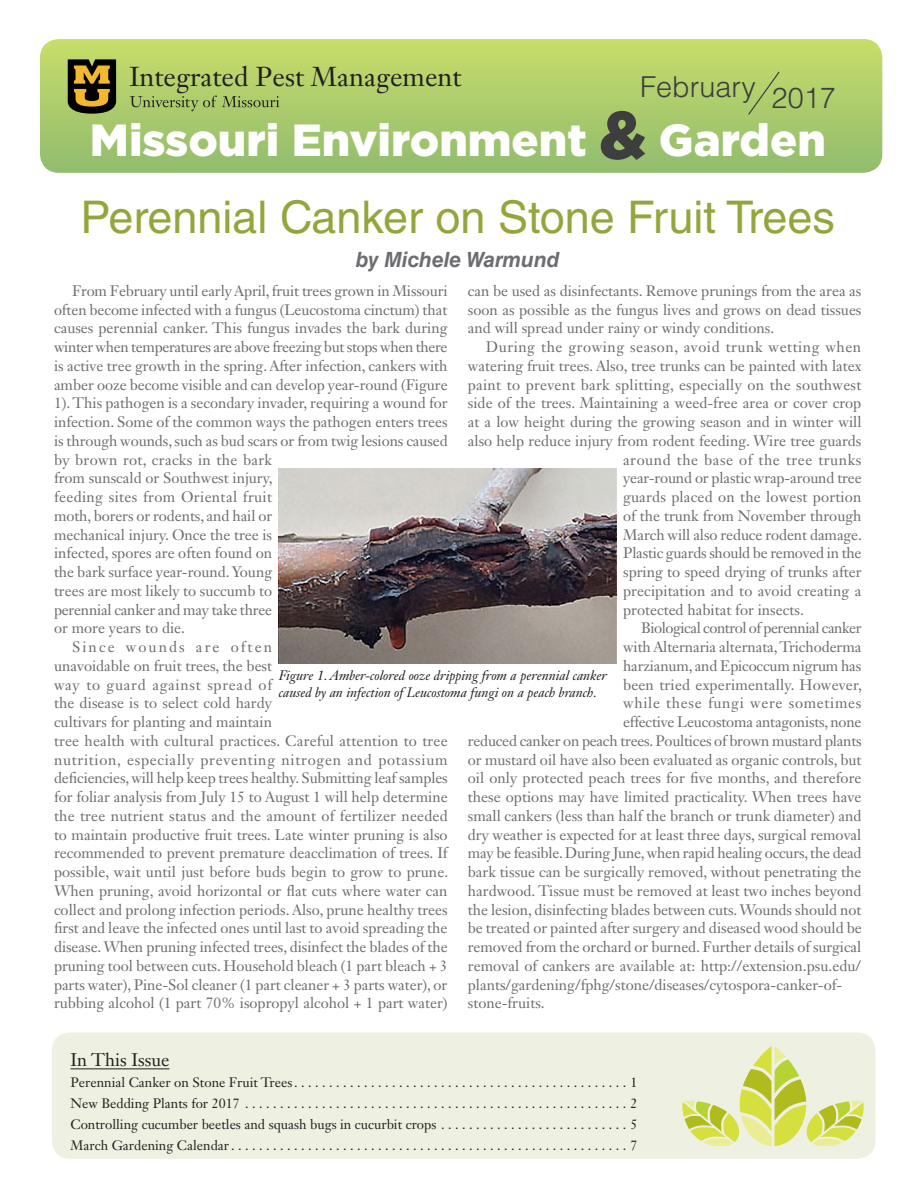
<style>
.page{position:relative;width:918px;height:1188px;background:#fff}
.page>*{position:absolute;margin:0;border:0;box-sizing:border-box;transform-origin:0 0}
.t1{font:45px "Helvetica LT Std";color:#93a63c}
.t2{font:900 45px "Gotham";color:#fff}
.t3{font:300 28.8px "Helvetica LT Std";color:#3e3e3f}
.t4{font:27px "Janson Text LT Std";color:#231f20}
.Byline{font:italic 700 21px "Helvetica LT Std";color:#6c6d70}
.TOC_Heads{font:18px "Janson Text LT Std";color:#231f20}
.text_10_pt{font:15px/18.8px "Janson Text LT Std";color:#6c6d70}
.text_10_pt-2{font:15px "Janson Text LT Std";letter-spacing:.035em;color:#6c6d70}
.text_10_pt-3{font:15px "Janson Text LT Std";letter-spacing:.02em;color:#6c6d70}
.text_10_pt-4{font:15px "Janson Text LT Std";letter-spacing:-.03em;color:#6c6d70}
.text_10_pt-5{font:15px "Janson Text LT Std";letter-spacing:.045em;color:#6c6d70}
.toc_articles_2{font:13.5px "Janson Text LT Std";color:#231f20}
.Photo_Caption{font:italic 13.5px/16.2px "Janson Text LT Std";color:#231f20}
.s1{font-size:67.5px;color:#3e3e3f}
</style>
<div class="page">
<div style="left:41px;top:40px;width:841px;height:132px;background:linear-gradient(to bottom,#c7dd6a,#92bc6f);border-radius:18px"></div>
<div style="left:40px;top:39px;width:842px;height:134px;border:2px solid #fff;border-radius:18px"></div>
<svg style="left:130px;top:96px;width:149px;height:15px;background:#96b05f"></svg>
<svg style="left:68px;top:59px;width:48px;height:55px;background:#5b4a16"></svg>
<svg style="left:747px;top:70px;width:34px;height:46px;background:#acc96a"></svg>
<div style="left:52px;top:1032px;width:823px;height:127px;background:#eef1e1;border-radius:18px"></div>
<hr style="left:70px;top:1068px;width:99px;height:1px;background:#231f20">
<svg style="left:682px;top:1046px;width:182px;height:100px"></svg>
<img style="left:279px;top:469px;width:337px;height:194px">
<h3 class="t4" style="left:130px;top:59px;width:333px">Integrated Pest Management</h3>
<h2 class="t3" style="left:640px;top:69px;width:117px">February</h2>
<h2 class="t3" style="left:772px;top:80px;width:66px">2017</h2>
<h1 class="t2" style="left:90px;top:109px;width:737px">Missouri Environment <span class="s1">&amp;</span> Garden</h1>
<p class="t1" style="left:81px;top:191px;width:756px">Perennial Canker on Stone Fruit Trees</p>
<p class="Byline" style="left:356px;top:247px;width:206px">by Michele Warmund</p>
<p class="text_10_pt" style="left:54px;top:281px;width:395px;text-indent:18px">From February until early April, fruit trees grown in Missouri often become infected with a fungus (Leucostoma cinctum) that causes perennial canker. This fungus invades the bark during winter when temperatures are above freezing but stops when there is active tree growth in the spring. After infection, cankers with amber ooze become visible and can develop year-round (Figure 1). This pathogen is a secondary invader, requiring a wound for infection. Some of the common ways the pathogen enters trees is through wounds, such as bud scars or from twig lesions caused by brown rot, cracks in the bark<br>from sunscald or Southwest injury,<br>feeding sites from Oriental fruit<br>moth, borers or rodents, and hail or<br>mechanical injury. Once the tree is<br>infected, spores are often found on<br>the bark surface year-round. Young<br>trees are most likely to succumb to<br>perennial canker and may take three<br>or more years to die.</p>
<p class="text_10_pt" style="left:54px;top:638px;width:395px;text-indent:18px">Since wounds are often<br>unavoidable on fruit trees, the best<br>way to guard against spread of<br>the disease is to select cold hardy<br>cultivars for planting and maintain<br>tree health with cultural practices. Careful attention to tree nutrition, especially preventing nitrogen and potassium deficiencies, will help keep trees healthy. Submitting leaf samples for foliar analysis from July 15 to August 1 will help determine the tree nutrient status and the amount of fertilizer needed to maintain productive fruit trees. Late winter pruning is also recommended to prevent premature deacclimation of trees. If possible, wait until just before buds begin to grow to prune.<br>When pruning, avoid horizontal or flat cuts where water can collect and prolong infection periods. Also, prune healthy trees first and leave the infected ones until last to avoid spreading the disease. When pruning infected trees, disinfect the blades of the pruning tool between cuts. Household bleach (1 part bleach + 3 parts water), Pine-Sol cleaner (1 part cleaner + 3 parts water), or rubbing alcohol (1 part 70% isopropyl alcohol + 1 part water)</p>
<p class="text_10_pt" style="left:468px;top:281px;width:395px;text-align:justify">can be used as disinfectants. Remove prunings from the area as soon as possible as the fungus lives and grows on dead tissues and will spread under rainy or windy conditions.</p>
<p class="text_10_pt-2" style="left:486px;top:337px;width:377px">During the growing season, avoid trunk wetting when</p>
<p class="text_10_pt" style="left:468px;top:356px;width:395px">watering fruit trees. Also, tree trunks can be painted with latex</p>
<p class="text_10_pt-3" style="left:468px;top:375px;width:395px">paint to prevent bark splitting, especially on the southwest</p>
<p class="text_10_pt" style="left:468px;top:394px;width:395px">side of the trees. Maintaining a weed-free area or cover crop</p>
<p class="text_10_pt" style="left:468px;top:413px;width:395px">at a low height during the growing season and in winter will</p>
<p class="text_10_pt" style="left:468px;top:431px;width:395px">also help reduce injury from rodent feeding. Wire tree guards</p>
<p class="text_10_pt-2" style="left:623px;top:450px;width:240px">around the base of the tree trunks</p>
<p class="text_10_pt" style="left:623px;top:469px;width:240px">year-round or plastic wrap-around tree</p>
<p class="text_10_pt" style="left:623px;top:488px;width:240px">guards placed on the lowest portion</p>
<p class="text_10_pt" style="left:623px;top:506px;width:240px">of the trunk from November through</p>
<p class="text_10_pt" style="left:623px;top:525px;width:238px">March will also reduce rodent damage.</p>
<p class="text_10_pt" style="left:623px;top:544px;width:240px">Plastic guards should be removed in the</p>
<p class="text_10_pt" style="left:623px;top:563px;width:240px">spring to speed drying of trunks after</p>
<p class="text_10_pt" style="left:623px;top:581px;width:240px">precipitation and to avoid creating a</p>
<p class="text_10_pt" style="left:623px;top:600px;width:180px">protected habitat for insects.</p>
<p class="text_10_pt-4" style="left:641px;top:619px;width:222px">Biological control of perennial canker</p>
<p class="text_10_pt" style="left:623px;top:638px;width:240px">with Alternaria alternata, Trichoderma</p>
<p class="text_10_pt" style="left:623px;top:656px;width:240px">harzianum, and Epicoccum nigrum has</p>
<p class="text_10_pt" style="left:623px;top:675px;width:240px">been tried experimentally. However,</p>
<p class="text_10_pt-5" style="left:623px;top:694px;width:240px">while these fungi were sometimes</p>
<p class="text_10_pt" style="left:623px;top:713px;width:240px">effective Leucostoma antagonists, none</p>
<p class="text_10_pt" style="left:468px;top:731px;width:395px">reduced canker on peach trees. Poultices of brown mustard plants</p>
<p class="text_10_pt" style="left:468px;top:750px;width:395px">or mustard oil have also been evaluated as organic controls, but</p>
<p class="text_10_pt" style="left:468px;top:769px;width:395px">oil only protected peach trees for five months, and therefore</p>
<p class="text_10_pt" style="left:468px;top:788px;width:395px">these options may have limited practicality. When trees have</p>
<p class="text_10_pt" style="left:468px;top:806px;width:395px">small cankers (less than half the branch or trunk diameter) and</p>
<p class="text_10_pt" style="left:468px;top:825px;width:395px">dry weather is expected for at least three days, surgical removal</p>
<p class="text_10_pt" style="left:468px;top:844px;width:395px">may be feasible. During June, when rapid healing occurs, the dead</p>
<p class="text_10_pt" style="left:468px;top:863px;width:395px">bark tissue can be surgically removed, without penetrating the</p>
<p class="text_10_pt" style="left:468px;top:881px;width:395px">hardwood. Tissue must be removed at least two inches beyond</p>
<p class="text_10_pt" style="left:468px;top:900px;width:395px">the lesion, disinfecting blades between cuts. Wounds should not</p>
<p class="text_10_pt" style="left:468px;top:919px;width:395px">be treated or painted after surgery and diseased wood should be</p>
<p class="text_10_pt" style="left:468px;top:938px;width:395px">removed from the orchard or burned. Further details of surgical</p>
<p class="text_10_pt" style="left:468px;top:956px;width:395px">removal of cankers are available at: http://extension.psu.edu/</p>
<p class="text_10_pt" style="left:468px;top:975px;width:376px">plants/gardening/fphg/stone/diseases/cytospora-canker-of-</p>
<p class="text_10_pt" style="left:468px;top:994px;width:76px">stone-fruits.</p>
<p class="Photo_Caption" style="left:279px;top:668px;width:330px">Figure 1. Amber-colored ooze dripping from a perennial canker caused by an infection of Leucostoma fungi on a peach branch.</p>
<p class="TOC_Heads" style="left:70px;top:1048px;width:100px">In This Issue</p>
<p class="toc_articles_2" style="left:70px;top:1074px;width:569px">Perennial Canker on Stone Fruit Trees . . . . . . . . . . . . . . . . . . . . . . . . . . . . . . . . . . . . . . . . . . . . . . . . 1</p>
<p class="toc_articles_2" style="left:70px;top:1095px;width:569px">New Bedding Plants for 2017 . . . . . . . . . . . . . . . . . . . . . . . . . . . . . . . . . . . . . . . . . . . . . . . . . . . . . . . 2</p>
<p class="toc_articles_2" style="left:70px;top:1116px;width:568px">Controlling cucumber beetles and squash bugs in cucurbit crops . . . . . . . . . . . . . . . . . . . . . . . . . . . 5</p>
<p class="toc_articles_2" style="left:70px;top:1137px;width:568px">March Gardening Calendar . . . . . . . . . . . . . . . . . . . . . . . . . . . . . . . . . . . . . . . . . . . . . . . . . . . . . . . . . 7</p>
</div>
